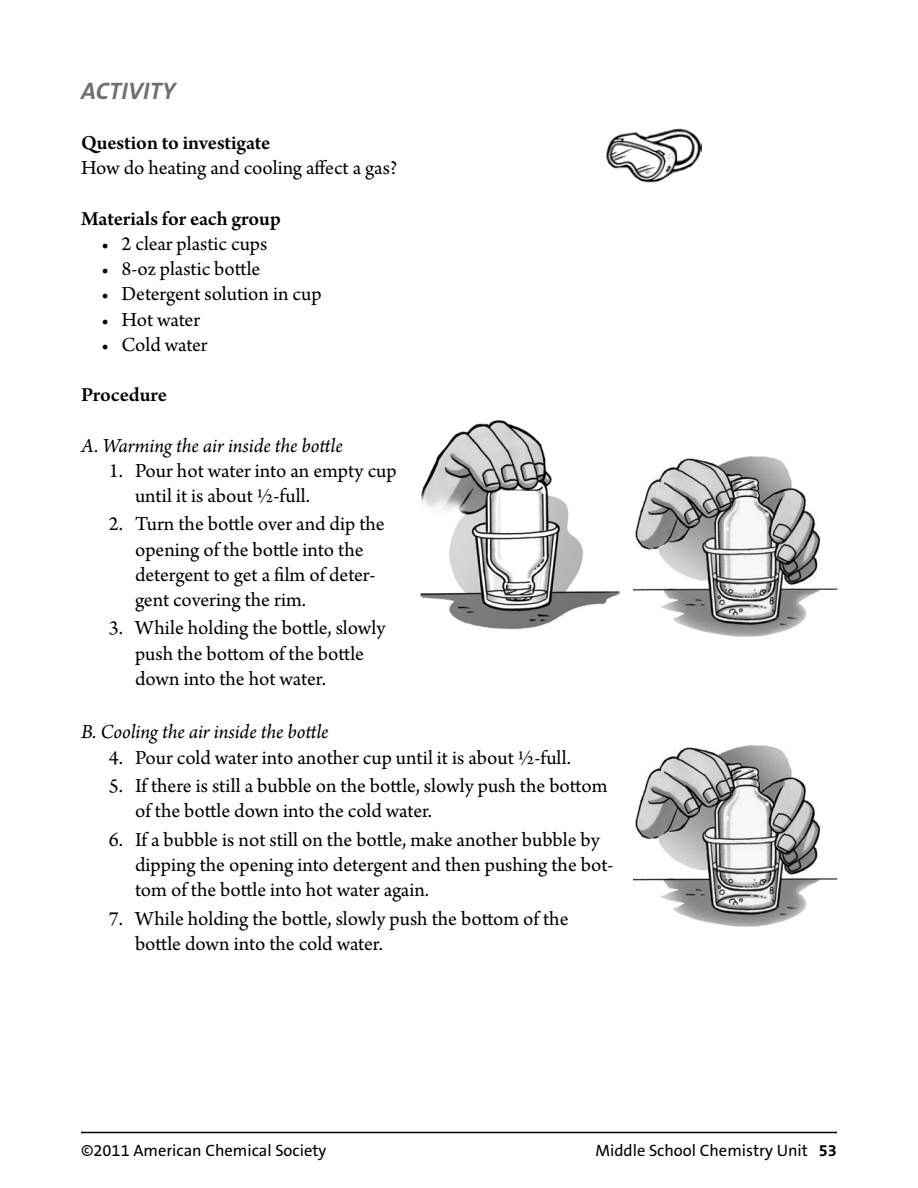
<style>
.page{position:relative;width:918px;height:1188px;background:#fff}
.page>*{position:absolute;margin:0;border:0;box-sizing:border-box;transform-origin:0 0}
.t1{font:italic 700 24px "The Sans ACS W7";letter-spacing:.01em;color:#6d6f71}
.t2{font:21px/25.2px "Arno Pro";color:#000}
.t3{font:italic 21px "Arno Pro";letter-spacing:-.005em;color:#000}
.t4{font:600 21px "Arno Pro";letter-spacing:-.005em;color:#000}
.t5{font:16.5px "The Sans ACS W5 Plain";color:#000}
.s1{font-family:"The Sans ACS W7";font-weight:700}
</style>
<div class="page">
<hr style="left:81px;top:1132px;width:756px;height:1px;background:#000">
<img style="left:420px;top:420px;width:201px;height:209px">
<img style="left:633px;top:456px;width:205px;height:181px">
<img style="left:633px;top:745px;width:205px;height:182px">
<img style="left:606px;top:128px;width:95px;height:55px">
<p class="t1" style="left:81px;top:75px;width:96px">Activity</p>
<p class="t4" style="left:81px;top:131px;width:191px">Question to investigate</p>
<p class="t2" style="left:81px;top:157px;width:318px">How do heating and cooling affect a gas?</p>
<p class="t4" style="left:81px;top:206px;width:201px">Materials for each group</p>
<p class="t2" style="left:101px;top:232px;width:168px">• 2 clear plastic cups</p>
<p class="t2" style="left:101px;top:257px;width:161px">• 8-oz plastic bottle</p>
<p class="t2" style="left:101px;top:283px;width:222px">• Detergent solution in cup</p>
<p class="t2" style="left:101px;top:308px;width:100px">• Hot water</p>
<p class="t2" style="left:101px;top:333px;width:108px">• Cold water</p>
<p class="t4" style="left:81px;top:383px;width:87px">Procedure</p>
<p class="t3" style="left:81px;top:433px;width:263px">A. Warming the air inside the bottle</p>
<p class="t2" style="left:135px;top:459px;width:263px;text-indent:-26px">1. Pour hot water into an empty cup until it is about ½-full.</p>
<p class="t2" style="left:135px;top:513px;width:251px;text-indent:-26px">2. Turn the bottle over and dip the opening of the bottle into the detergent to get a film of deter&shy;gent covering the rim.</p>
<p class="t2" style="left:135px;top:617px;width:252px;text-indent:-26px">3. While holding the bottle, slowly push the bottom of the bottle down into the hot water.</p>
<p class="t3" style="left:81px;top:720px;width:249px">B. Cooling the air inside the bottle</p>
<p class="t2" style="left:109px;top:746px;width:464px">4. Pour cold water into another cup until it is about ½-full.</p>
<p class="t2" style="left:135px;top:774px;width:474px;text-indent:-26px">5. If there is still a bubble on the bottle, slowly push the bottom of the bottle down into the cold water.</p>
<p class="t2" style="left:135px;top:828px;width:480px;text-indent:-26px">6. If a bubble is not still on the bottle, make another bubble by dipping the opening into detergent and then pushing the bot&shy;tom of the bottle into hot water again.</p>
<p class="t2" style="left:135px;top:907px;width:435px;text-indent:-26px">7. While holding the bottle, slowly push the bottom of the bottle down into the cold water.</p>
<p class="t5" style="left:81px;top:1140px;width:247px">©2011 American Chemical Society</p>
<p class="t5" style="left:595px;top:1140px;width:243px">Middle School Chemistry Unit <span class="s1">53</span></p>
</div>
